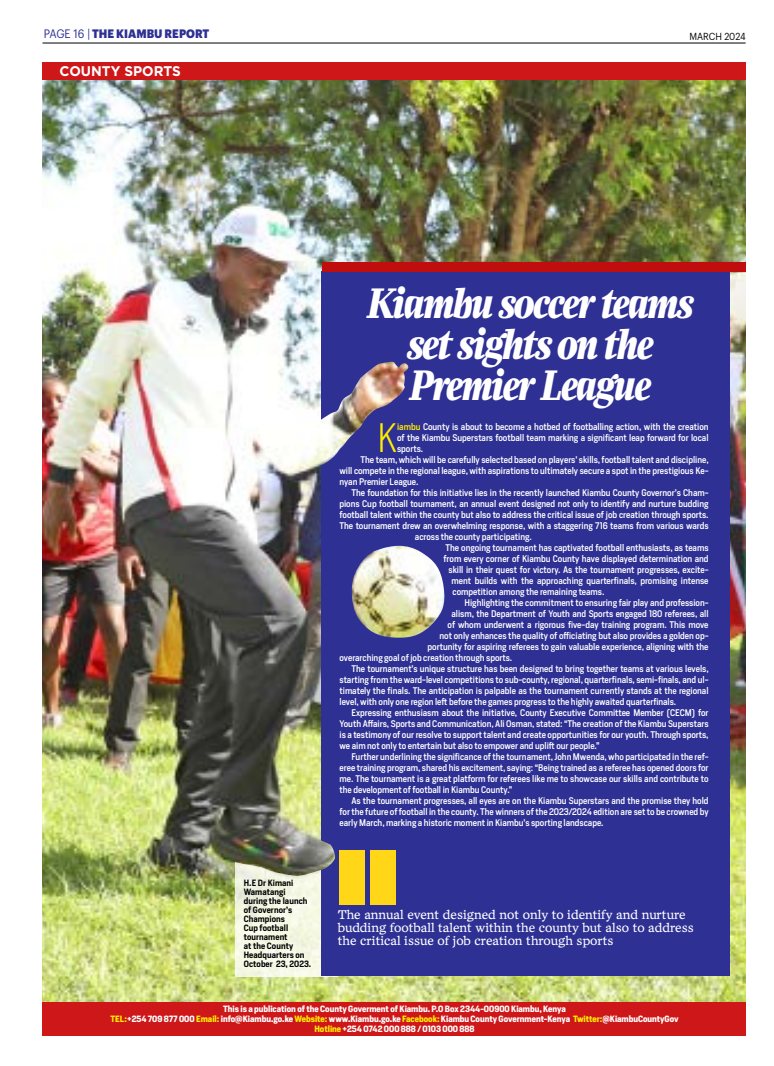
<style>
.page{position:relative;width:774px;height:1066px;background:#fff}
.page>*{position:absolute;margin:0;border:0;box-sizing:border-box;transform-origin:0 0}
.t1{font:italic 700 41px/41px "Zocalo Banner";letter-spacing:-.04em;color:#fff;text-align:center;scale:.9 1}
.t2{font:300 38.3px "Heron Sans";color:#ffed00}
.t3{font:700 14px "Gotham";color:#fff}
.t4{font:12px/13px "Zocalo Text";color:#fff}
.t5{font:900 12px "Graphik";color:#2e3094;scale:.9 1}
.t6{font:10px "Graphik";color:#000;scale:.9 1}
.t7{font:500 9px "Heron Sans";letter-spacing:-.005em;color:#fff}
.t8{font:700 8.5px/10px "Heron Sans";letter-spacing:-.005em;color:#fff;text-align:center}
.t9{font:600 8.5px/9px "Heron Sans";letter-spacing:.01em;color:#000}
.s1{font-weight:400}
.s2{color:#ffed00}
</style>
<div class="page">
<hr style="left:43px;top:43px;width:703px;height:1px;background:#000">
<img style="left:43px;top:80px;width:703px;height:921px">
<svg style="left:235px;top:876px;width:86px;height:99px;background:#f3f6e3"></svg>
<div style="left:321px;top:271px;width:409px;height:704px;background:#2e3094"></div>
<div style="left:339px;top:849px;width:26px;height:55px;background:#ffd618"></div>
<div style="left:370px;top:849px;width:26px;height:55px;background:#ffd618"></div>
<div style="left:322px;top:263px;width:424px;height:9px;background:#c00d0e"></div>
<img style="left:121px;top:204px;width:288px;height:672px">
<div style="left:43px;top:62px;width:703px;height:18px;background:#cd1719"></div>
<div style="left:43px;top:1001px;width:703px;height:34px;background:#cd1719"></div>
<h3 class="t5" style="left:44px;top:24px;width:186px"><span class="s1">PAGE 16 |</span> THE KIAMBU REPORT</h3>
<p class="t6" style="left:689px;top:29px;width:64px">MARCH 2024</p>
<h3 class="t3" style="left:60px;top:62px;width:123px">COUNTY SPORTS</h3>
<p class="t9" style="left:244px;top:877px;width:69px">H.E Dr Kimani<br>Wamatangi<br>during the launch of Governor’s<br>Champions<br>Cup football tournament<br>at the County<br>Headquarters on<br>October 23, 2023.</p>
<h1 class="t1" style="left:368px;top:283px;width:365px">Kiambu soccer teams set sights on the<br>Premier League</h1>
<h2 class="t2" style="left:376px;top:413px;width:22px">K</h2>
<p class="t7" style="left:397px;top:420px;width:313px"><span class="s2">iambu</span> County is about to become a hotbed of footballing action, with the creation</p>
<p class="t7" style="left:397px;top:431px;width:313px">of the Kiambu Superstars football team marking a significant leap forward for local</p>
<p class="t7" style="left:397px;top:442px;width:28px">sports.</p>
<p class="t7" style="left:360px;top:453px;width:350px">The team, which will be carefully selected based on players’ skills, football talent and discipline,</p>
<p class="t7" style="left:339px;top:464px;width:371px">will compete in the regional league, with aspirations to ultimately secure a spot in the prestigious Ke-</p>
<p class="t7" style="left:339px;top:475px;width:81px">nyan Premier League.</p>
<p class="t7" style="left:351px;top:486px;width:358px">The foundation for this initiative lies in the recently launched Kiambu County Governor’s Cham-</p>
<p class="t7" style="left:339px;top:497px;width:371px">pions Cup football tournament, an annual event designed not only to identify and nurture budding</p>
<p class="t7" style="left:339px;top:508px;width:371px">football talent within the county but also to address the critical issue of job creation through sports.</p>
<p class="t7" style="left:339px;top:519px;width:371px">The tournament drew an overwhelming response, with a staggering 716 teams from various wards</p>
<p class="t7" style="left:415px;top:530px;width:118px">across the county participating.</p>
<p class="t7" style="left:445px;top:541px;width:265px">The ongoing tournament has captivated football enthusiasts, as teams</p>
<p class="t7" style="left:443px;top:552px;width:266px">from every corner of Kiambu County have displayed determination and</p>
<p class="t7" style="left:448px;top:563px;width:261px">skill in their quest for victory. As the tournament progresses, excite-</p>
<p class="t7" style="left:451px;top:574px;width:259px">ment builds with the approaching quarterfinals, promising intense</p>
<p class="t7" style="left:452px;top:585px;width:153px">competition among the remaining teams.</p>
<p class="t7" style="left:464px;top:596px;width:245px">Highlighting the commitment to ensuring fair play and profession-</p>
<p class="t7" style="left:451px;top:607px;width:258px">alism, the Department of Youth and Sports engaged 180 referees, all</p>
<p class="t7" style="left:447px;top:618px;width:262px">of whom underwent a rigorous five-day training program. This move</p>
<p class="t7" style="left:439px;top:629px;width:270px">not only enhances the quality of officiating but also provides a golden op-</p>
<p class="t7" style="left:427px;top:640px;width:283px">portunity for aspiring referees to gain valuable experience, aligning with the</p>
<p class="t7" style="left:339px;top:651px;width:174px">overarching goal of job creation through sports.</p>
<p class="t7" style="left:351px;top:662px;width:359px">The tournament’s unique structure has been designed to bring together teams at various levels,</p>
<p class="t7" style="left:339px;top:673px;width:370px">starting from the ward-level competitions to sub-county, regional, quarterfinals, semi-finals, and ul-</p>
<p class="t7" style="left:339px;top:684px;width:370px">timately the finals. The anticipation is palpable as the tournament currently stands at the regional</p>
<p class="t7" style="left:339px;top:695px;width:338px">level, with only one region left before the games progress to the highly awaited quarterfinals.</p>
<p class="t7" style="left:351px;top:706px;width:359px">Expressing enthusiasm about the initiative, County Executive Committee Member (CECM) for</p>
<p class="t7" style="left:339px;top:717px;width:370px">Youth Affairs, Sports and Communication, Ali Osman, stated: “The creation of the Kiambu Superstars</p>
<p class="t7" style="left:339px;top:728px;width:371px">is a testimony of our resolve to support talent and create opportunities for our youth. Through sports,</p>
<p class="t7" style="left:339px;top:739px;width:262px">we aim not only to entertain but also to empower and uplift our people.”</p>
<p class="t7" style="left:351px;top:750px;width:358px">Further underlining the significance of the tournament, John Mwenda, who participated in the ref-</p>
<p class="t7" style="left:339px;top:761px;width:371px">eree training program, shared his excitement, saying: “Being trained as a referee has opened doors for</p>
<p class="t7" style="left:339px;top:772px;width:371px">me. The tournament is a great platform for referees like me to showcase our skills and contribute to</p>
<p class="t7" style="left:339px;top:783px;width:174px">the development of football in Kiambu County.”</p>
<p class="t7" style="left:351px;top:794px;width:359px">As the tournament progresses, all eyes are on the Kiambu Superstars and the promise they hold</p>
<p class="t7" style="left:339px;top:805px;width:371px">for the future of football in the county. The winners of the 2023/2024 edition are set to be crowned by</p>
<p class="t7" style="left:339px;top:816px;width:266px">early March, marking a historic moment in Kiambu’s sporting landscape.</p>
<h3 class="t4" style="left:338px;top:907px;width:358px">The annual event designed not only to identify and nurture budding football talent within the county but also to address the critical issue of job creation through sports</h3>
<p class="t8" style="left:110px;top:1003px;width:570px">This is a publication of the County Goverment of Kiambu. P.O Box 2344-00900 Kiambu, Kenya<br><span class="s2">TEL:</span>+254 709 877 000 <span class="s2">Email:</span> info@Kiambu.go.ke <span class="s2">Website:</span> www.Kiambu.go.ke <span class="s2">Facebook:</span> Kiambu County Government-Kenya <span class="s2">Twitter:</span>@KiambuCountyGov<br><span class="s2">Hotline</span> +254 0742 000 888 / 0103 000 888</p>
</div>
